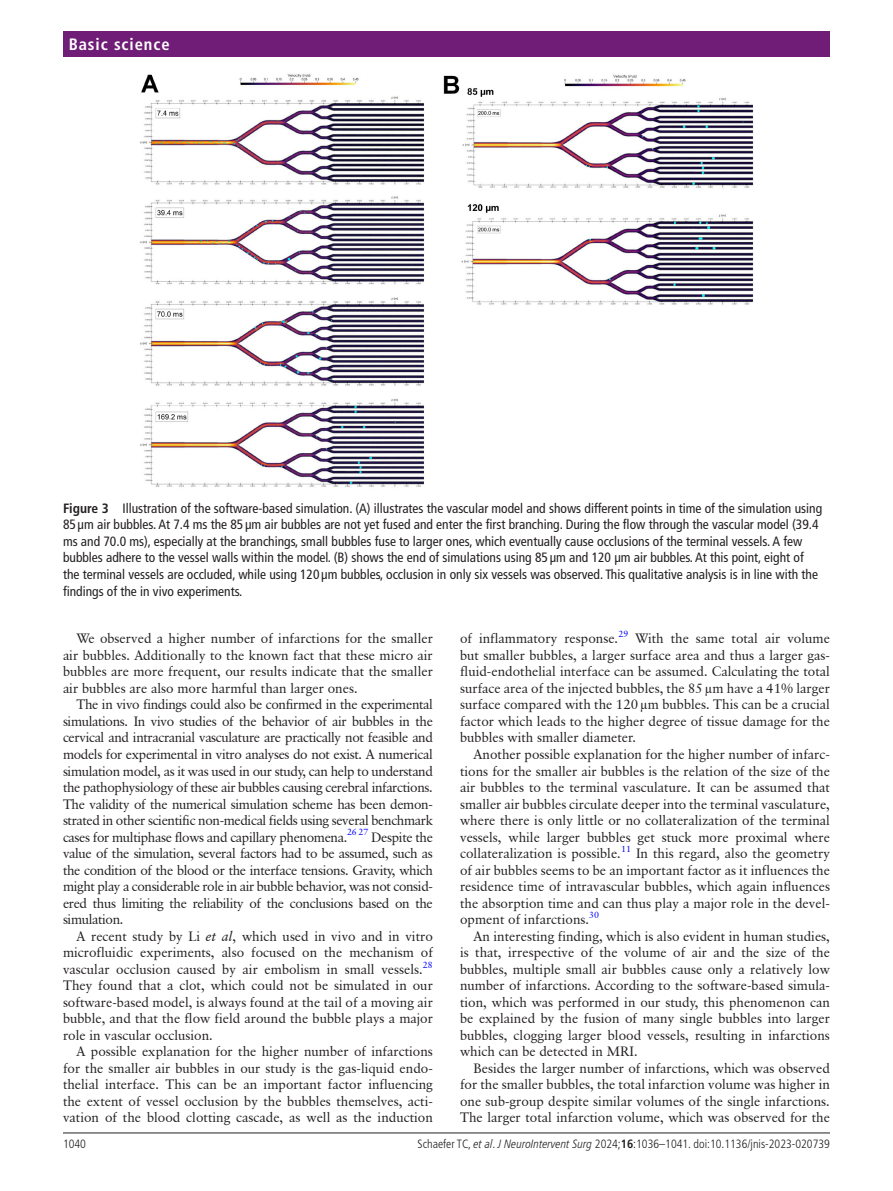
<style>
.page{position:relative;width:893px;height:1191px;background:#fff}
.page>*{position:absolute;margin:0;border:0;box-sizing:border-box;transform-origin:0 0}
.t1{font:700 condensed 16.5px "Frutiger LT Pro";letter-spacing:.055em;color:#fff}
.t2{font:13.5px/16.5px "Classical Garamond BT";color:#231f20;text-align:justify}
.t3{font:condensed 13.5px/16.5px "Frutiger LT Pro";color:#231f20}
.t4{font:300 condensed 12px "Frutiger LT Pro";color:#231f20}
.s1{font-weight:700}
.s2{font-style:italic}
.s3{font-family:"Times New Roman"}
</style>
<div class="page">
<hr style="left:63px;top:1132px;width:767px;height:1px;background:#231f20">
<div style="left:63px;top:31px;width:767px;height:25px;background:#6f1d76"></div>
<img style="left:140px;top:74px;width:613px;height:413px">
<p class="t1" style="left:69px;top:34px;width:102px">Basic science</p>
<p class="t3" style="left:63px;top:500px;width:761px"><span class="s1">Figure 3</span> Illustration of the software-based simulation. (A) illustrates the vascular model and shows different points in time of the simulation using 85 µm air bubbles. At 7.4 ms the 85 µm air bubbles are not yet fused and enter the first branching. During the flow through the vascular model (39.4 ms and 70.0 ms), especially at the branchings, small bubbles fuse to larger ones, which eventually cause occlusions of the terminal vessels. A few bubbles adhere to the vessel walls within the model. (B) shows the end of simulations using 85 µm and 120 µm air bubbles. At this point, eight of the terminal vessels are occluded, while using 120 µm bubbles, occlusion in only six vessels was observed. This qualitative analysis is in line with the findings of the in vivo experiments.</p>
<p class="t2" style="left:63px;top:630px;width:371px;text-indent:14px">We observed a higher number of infarctions for the smaller air bubbles. Additionally to the known fact that these micro air bubbles are more frequent, our results indicate that the smaller air bubbles are also more harmful than larger ones.</p>
<p class="t2" style="left:63px;top:696px;width:371px;text-indent:14px">The in vivo findings could also be confirmed in the experimental simulations. In vivo studies of the behavior of air bubbles in the cervical and intracranial vasculature are practically not feasible and models for experimental in vitro analyses do not exist. A numerical simulation model, as it was used in our study, can help to understand the pathophysiology of these air bubbles causing cerebral infarctions.<br>The validity of the numerical simulation scheme has been demon&shy;strated in other scientific non-medical fields using several benchmark cases for multiphase flows and capillary phenomena.<sup>26</sup> <sup>27</sup> Despite the value of the simulation, several factors had to be assumed, such as the condition of the blood or the interface tensions. Gravity, which might play a considerable role in air bubble behavior, was not consid&shy;ered thus limiting the reliability of the conclusions based on the simulation.</p>
<p class="t2" style="left:63px;top:927px;width:371px;text-indent:14px">A recent study by Li <span class="s2">et al</span>, which used in vivo and in vitro microfluidic experiments, also focused on the mechanism of vascular occlusion caused by air embolism in small vessels.<sup>28<br></sup>They found that a clot, which could not be simulated in our software-based model, is always found at the tail of a moving air bubble, and that the flow field around the bubble plays a major role in vascular occlusion.</p>
<p class="t2" style="left:63px;top:1043px;width:371px;text-indent:14px">A possible explanation for the higher number of infarctions for the smaller air bubbles in our study is the gas-liquid endo&shy;thelial interface. This can be an important factor influencing the extent of vessel occlusion by the bubbles themselves, acti&shy;vation of the blood clotting cascade, as well as the induction</p>
<p class="t2" style="left:460px;top:630px;width:371px">of inflammatory response.<sup>29</sup> With the same total air volume but smaller bubbles, a larger surface area and thus a larger gas&shy;fluid-endothelial interface can be assumed. Calculating the total surface area of the injected bubbles, the 85<span class="s3">µ</span>m have a 41% larger surface compared with the 120<span class="s3">µ</span>m bubbles. This can be a crucial factor which leads to the higher degree of tissue damage for the bubbles with smaller diameter.</p>
<p class="t2" style="left:460px;top:746px;width:371px;text-indent:14px">Another possible explanation for the higher number of infarc&shy;tions for the smaller air bubbles is the relation of the size of the air bubbles to the terminal vasculature. It can be assumed that smaller air bubbles circulate deeper into the terminal vasculature, where there is only little or no collateralization of the terminal vessels, while larger bubbles get stuck more proximal where collateralization is possible.<sup>11</sup> In this regard, also the geometry of air bubbles seems to be an important factor as it influences the residence time of intravascular bubbles, which again influences the absorption time and can thus play a major role in the devel&shy;opment of infarctions.<sup>30</sup></p>
<p class="t2" style="left:460px;top:927px;width:371px;text-indent:14px">An interesting finding, which is also evident in human studies, is that, irrespective of the volume of air and the size of the bubbles, multiple small air bubbles cause only a relatively low number of infarctions. According to the software-based simula&shy;tion, which was performed in our study, this phenomenon can be explained by the fusion of many single bubbles into larger bubbles, clogging larger blood vessels, resulting in infarctions which can be detected in MRI.</p>
<p class="t2" style="left:460px;top:1059px;width:371px;text-indent:14px">Besides the larger number of infarctions, which was observed for the smaller bubbles, the total infarction volume was higher in one sub-group despite similar volumes of the single infarctions.<br>The larger total infarction volume, which was observed for the</p>
<p class="t4" style="left:63px;top:1136px;width:25px">1040</p>
<p class="t4" style="left:418px;top:1136px;width:414px">Schaefer TC, <span class="s2">et al</span>. <span class="s2">J NeuroIntervent Surg</span> 2024;<span class="s1">16</span>:1036–1041. doi:10.1136/jnis-2023-020739</p>
</div>
